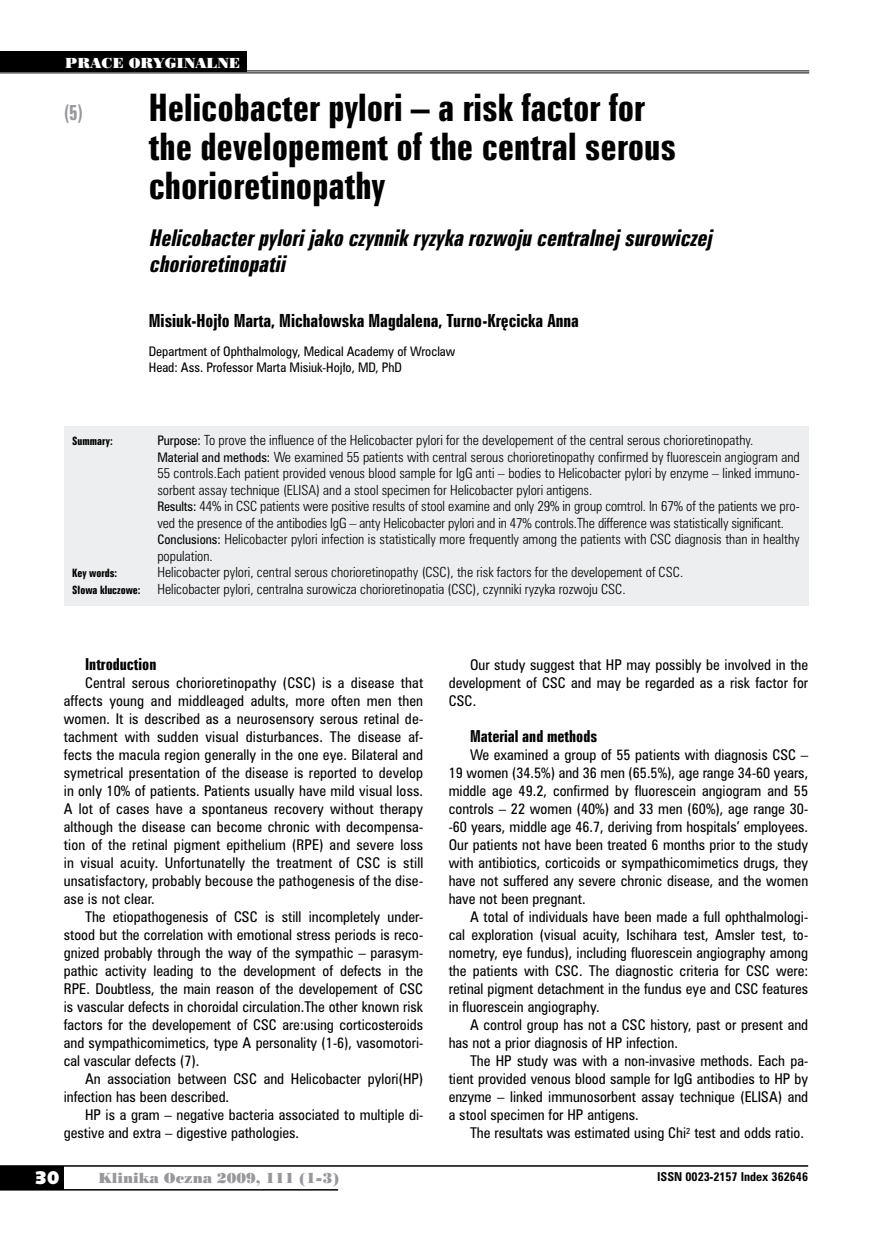
<style>
.page{position:relative;width:872px;height:1234px;background:#fff}
.page>*{position:absolute;margin:0;border:0;box-sizing:border-box;transform-origin:0 0}
.t1{font:34.5px/39px "Zurich Bd X Cn PL";color:#000}
.t2{font:italic 21px/25.5px "Zurich Bd X Cn PL";color:#000}
.t3{font:19.5px "Zurich Bd X Cn PL";color:#98989c;scale:.9 1}
.t4{font:18px "Humanst 531 U Blk PL";color:#fff}
.t5{font:16.5px "Zurich Bd X Cn PL";color:#000}
.t6{font:15px "Zurich Bd X Cn PL";color:#000}
.t7{font:13.5px/18px "Zurich Cn PL";color:#000;text-align:justify}
.t8{font:13.5px "Poster Bodoni PL";color:#98989c}
.t9{font:13.5px "Poster Bodoni PL";color:#fff}
.t10{font:12.75px/16.5px "Zurich Lt Cn PL";color:#000}
.t11{font:12px/16.5px "Zurich Cn PL";color:#000}
.t12{font:700 11.25px "Zurich Cn PL";color:#000}
.t13{font:10.5px "Zurich Bd X Cn PL";color:#000}
.s1{font-family:"Zurich Cn PL";font-size:12px}
</style>
<div class="page">
<div style="left:0;top:1165px;width:64px;height:24px;background:#000"></div>
<hr style="left:0;top:1164px;width:808px;height:2px;background:#000">
<hr style="left:0;top:1188px;width:338px;height:2px;background:#000">
<div style="left:64px;top:426px;width:744px;height:180px;background:#edeeef"></div>
<hr style="left:0;top:70px;width:809px;height:1px;background:#000">
<hr style="left:0;top:72px;width:809px;height:1px;background:#000">
<div style="left:0;top:51px;width:247px;height:21px;background:#000"></div>
<p class="t9" style="left:65px;top:54px;width:176px">PRACE ORYGINALNE</p>
<h3 class="t3" style="left:64px;top:100px;width:23px">(5)</h3>
<h1 class="t1" style="left:149px;top:88px;width:529px">Helicobacter pylori – a risk factor for the developement of the central serous chorioretinopathy</h1>
<h2 class="t2" style="left:149px;top:225px;width:564px">Helicobacterpylorijako czynnikryzykarozwoju centralnej surowiczej chorioretinopatii</h2>
<p class="t5" style="left:149px;top:309px;width:431px">Misiuk-Hojło Marta, Michałowska Magdalena, Turno-Kręcicka Anna</p>
<p class="t11" style="left:149px;top:343px;width:308px">Department of Ophthalmology, Medical Academy of Wroclaw<br>Head: Ass. Professor Marta Misiuk-Hojło, MD, PhD</p>
<p class="t13" style="left:72px;top:434px;width:42px">Summary:</p>
<p class="t10" style="left:157px;top:432px;width:644px"><span class="s1">Purpose:</span> To prove the influence of the Helicobacter pylori for the developement of the central serous chorioretinopathy.<br><span class="s1">Material and methods:</span> We examined 55 patients with central serous chorioretinopathy confirmed by fluorescein angiogram and 55 controls.Each patient provided venous blood sample for IgG anti – bodies to Helicobacter pylori by enzyme – linked immuno&shy;sorbent assay technique (ELISA) and a stool specimen for Helicobacter pylori antigens.<br><span class="s1">Results:</span> 44% in CSC patients were positive results of stool examine and only 29% in group comtrol. In 67% of the patients we pro&shy;ved the presence of the antibodies IgG – anty Helicobacter pylori and in 47% controls.The difference was statistically significant.<br><span class="s1">Conclusions:</span> Helicobacter pylori infection is statistically more frequently among the patients with CSC diagnosis than in healthy population.</p>
<p class="t13" style="left:72px;top:566px;width:46px">Key words:</p>
<p class="t10" style="left:157px;top:564px;width:527px">Helicobacter pylori, central serous chorioretinopathy (CSC), the risk factors for the developement of CSC.</p>
<p class="t13" style="left:72px;top:582px;width:70px">Słowa kluczowe:</p>
<p class="t10" style="left:157px;top:580px;width:470px">Helicobacter pylori, centralna surowicza chorioretinopatia (CSC), czynniki ryzyka rozwoju CSC.</p>
<p class="t6" style="left:85px;top:654px;width:73px">Introduction</p>
<p class="t7" style="left:64px;top:673px;width:361px;text-indent:21px">Central serous chorioretinopathy (CSC) is a disease that affects young and middleaged adults, more often men then women. It is described as a neurosensory serous retinal de&shy;tachment with sudden visual disturbances. The disease af&shy;fects the macula region generally in the one eye. Bilateral and symetrical presentation of the disease is reported to develop in only 10% of patients. Patients usually have mild visual loss.<br>A lot of cases have a spontaneus recovery without therapy although the disease can become chronic with decompensa&shy;tion of the retinal pigment epithelium (RPE) and severe loss in visual acuity. Unfortunatelly the treatment of CSC is still unsatisfactory, probably becouse the pathogenesis of the dise&shy;ase is not clear.</p>
<p class="t7" style="left:64px;top:907px;width:361px;text-indent:21px">The etiopathogenesis of CSC is still incompletely under&shy;stood but the correlation with emotional stress periods is reco&shy;gnized probably through the way of the sympathic – parasym&shy;pathic activity leading to the development of defects in the RPE. Doubtless, the main reason of the developement of CSC is vascular defects in choroidal circulation.The other known risk factors for the developement of CSC are:using corticosteroids and sympathicomimetics, type A personality (1-6), vasomotori&shy;cal vascular defects (7).</p>
<p class="t7" style="left:64px;top:1069px;width:361px;text-indent:21px">An association between CSC and Helicobacter pylori(HP) infection has been described.</p>
<p class="t7" style="left:64px;top:1105px;width:361px;text-indent:21px">HP is a gram – negative bacteria associated to multiple di&shy;gestive and extra – digestive pathologies.</p>
<p class="t7" style="left:449px;top:655px;width:361px;text-indent:21px">Our study suggest that HP may possibly be involved in the development of CSC and may be regarded as a risk factor for CSC.</p>
<p class="t6" style="left:470px;top:726px;width:129px">Material and methods</p>
<p class="t7" style="left:470px;top:745px;width:340px">We examined a group of 55 patients with diagnosis CSC –</p>
<p class="t7" style="left:449px;top:763px;width:361px">19 women (34.5%) and 36 men (65.5%), age range 34-60 years,</p>
<p class="t7" style="left:449px;top:781px;width:361px">middle age 49.2, confirmed by fluorescein angiogram and 55</p>
<p class="t7" style="left:449px;top:799px;width:360px">controls – 22 women (40%) and 33 men (60%), age range 30-</p>
<p class="t7" style="left:453px;top:817px;width:357px">60 years, middle age 46.7, deriving from hospitals’ employees.</p>
<p class="t7" style="left:449px;top:835px;width:361px">Our patients not have been treated 6 months prior to the study</p>
<p class="t7" style="left:449px;top:853px;width:361px">with antibiotics, corticoids or sympathicomimetics drugs, they</p>
<p class="t7" style="left:449px;top:871px;width:361px">have not suffered any severe chronic disease, and the women</p>
<p class="t7" style="left:449px;top:889px;width:138px">have not been pregnant.</p>
<p class="t7" style="left:470px;top:907px;width:340px">A total of individuals have been made a full ophthalmologi-</p>
<p class="t7" style="left:449px;top:925px;width:361px">cal exploration (visual acuity, Ischihara test, Amsler test, to-</p>
<p class="t7" style="left:449px;top:943px;width:361px">nometry, eye fundus), including fluorescein angiography among</p>
<p class="t7" style="left:449px;top:961px;width:361px">the patients with CSC. The diagnostic criteria for CSC were:</p>
<p class="t7" style="left:449px;top:979px;width:361px">retinal pigment detachment in the fundus eye and CSC features</p>
<p class="t7" style="left:449px;top:997px;width:152px">in fluorescein angiography.</p>
<p class="t7" style="left:470px;top:1015px;width:340px">A control group has not a CSC history, past or present and</p>
<p class="t7" style="left:449px;top:1033px;width:231px">has not a prior diagnosis of HP infection.</p>
<p class="t7" style="left:470px;top:1051px;width:339px">The HP study was with a non-invasive methods. Each pa-</p>
<p class="t7" style="left:449px;top:1069px;width:361px">tient provided venous blood sample for IgG antibodies to HP by</p>
<p class="t7" style="left:449px;top:1087px;width:361px">enzyme – linked immunosorbent assay technique (ELISA) and</p>
<p class="t7" style="left:449px;top:1105px;width:191px">a stool specimen for HP antigens.</p>
<p class="t7" style="left:470px;top:1123px;width:335px">The resultats was estimated using Chi<sup>2</sup> test and odds ratio.</p>
<h3 class="t4" style="left:35px;top:1165px;width:26px">30</h3>
<p class="t8" style="left:99px;top:1168px;width:242px">Klinika Oczna 2009, 111 (1-3)</p>
<p class="t12" style="left:657px;top:1168px;width:152px">ISSN 0023-2157 Index 362646</p>
</div>
